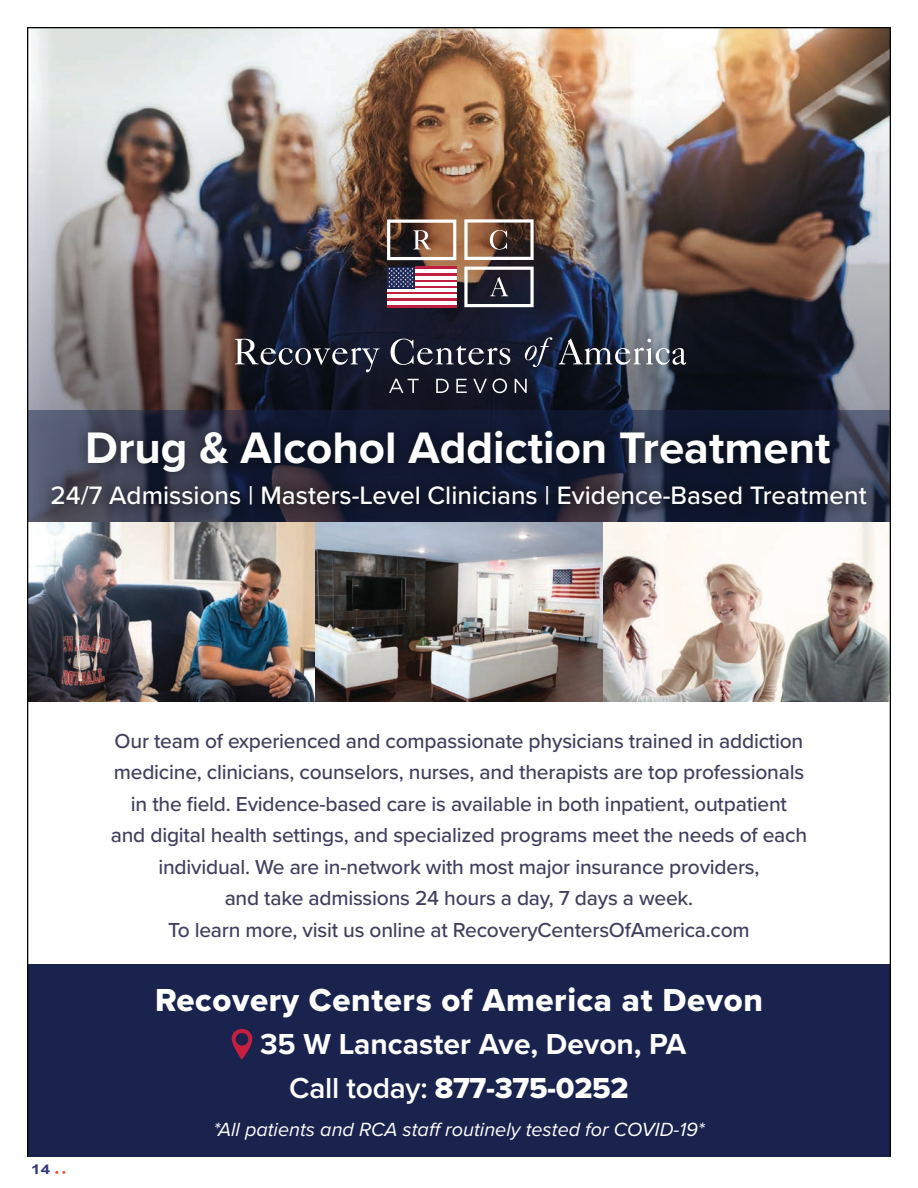
<style>
.page{position:relative;width:918px;height:1188px;background:#fff}
.page>*{position:absolute;margin:0;border:0;box-sizing:border-box;transform-origin:0 0}
.t1{font:700 45.75px "Proxima Nova";color:#fff}
.t2{font:33px "Proxima Nova Extrabld";letter-spacing:.02em;color:#fff}
.t3{font:700 30px "Proxima Nova";color:#fff}
.t4{font:30px "Proxima Nova Extrabld";letter-spacing:-.01em;color:#fff}
.t5{font:500 26.1px "Proxima Nova";color:#fff}
.t6{font:500 21px/31.5px "Proxima Nova";letter-spacing:-.01em;color:#403f5e;text-align:center}
.t7{font:italic 19.8px "Proxima Nova";color:#fff}
.t8{font:700 13.5px "Arial";color:#363a74;scale:1.25 1}
.s1{font-family:"Proxima Nova";font-weight:600}
</style>
<div class="page">
<img style="left:27px;top:27px;width:864px;height:1129px">
<hr style="left:415px;top:267px;width:41px;height:3px;background:#c01f42">
<hr style="left:415px;top:273px;width:41px;height:3px;background:#c01f42">
<hr style="left:415px;top:279px;width:41px;height:3px;background:#c01f42">
<hr style="left:415px;top:285px;width:41px;height:3px;background:#c01f42">
<hr style="left:387px;top:292px;width:69px;height:3px;background:#c01f42">
<hr style="left:387px;top:298px;width:69px;height:3px;background:#c01f42">
<hr style="left:387px;top:304px;width:69px;height:3px;background:#c01f42">
<hr style="left:415px;top:270px;width:41px;height:3px;background:#fff">
<hr style="left:415px;top:276px;width:41px;height:3px;background:#fff">
<hr style="left:415px;top:282px;width:41px;height:3px;background:#fff">
<hr style="left:387px;top:288px;width:69px;height:4px;background:#fff">
<hr style="left:387px;top:295px;width:69px;height:3px;background:#fff">
<hr style="left:387px;top:301px;width:69px;height:3px;background:#fff">
<div style="left:387px;top:267px;width:28px;height:21px;background:#1e2856"></div>
<svg style="left:388px;top:268px;width:26px;height:19px"></svg>
<svg style="left:235px;top:339px;width:145px;height:33px;background:#393d4b"></svg>
<svg style="left:391px;top:339px;width:119px;height:26px;background:#454856"></svg>
<svg style="left:559px;top:338px;width:127px;height:27px;background:#5e6470"></svg>
<svg style="left:525px;top:337px;width:27px;height:30px"></svg>
<svg style="left:387px;top:220px;width:69px;height:40px"></svg>
<svg style="left:464px;top:219px;width:70px;height:41px"></svg>
<svg style="left:464px;top:267px;width:70px;height:40px"></svg>
<svg style="left:389px;top:379px;width:30px;height:14px"></svg>
<svg style="left:436px;top:379px;width:13px;height:14px"></svg>
<svg style="left:456px;top:379px;width:11px;height:14px"></svg>
<svg style="left:473px;top:379px;width:34px;height:14px"></svg>
<svg style="left:515px;top:379px;width:12px;height:14px"></svg>
<h1 class="t1" style="left:85px;top:414px;width:747px">Drug &amp; Alcohol Addiction Treatment</h1>
<p class="t5" style="left:51px;top:476px;width:818px">24/7 Admissions | Masters-Level Clinicians | Evidence-Based Treatment</p>
<p class="t6" style="left:111px;top:724px;width:698px">Our team of experienced and compassionate physicians trained in addiction medicine, clinicians, counselors, nurses, and therapists are top professionals in the field. Evidence-based care is available in both inpatient, outpatient<br>and digital health settings, and specialized programs meet the needs of each individual. We are in-network with most major insurance providers,<br>and take admissions 24 hours a day, 7 days a week.<br>To learn more, visit us online at RecoveryCentersOfAmerica.com</p>
<h2 class="t2" style="left:155px;top:975px;width:609px">Recovery Centers of America at Devon</h2>
<h3 class="t3" style="left:260px;top:1021px;width:428px">35 W Lancaster Ave, Devon, PA</h3>
<p class="t8" style="left:31px;top:1160px;width:29px">14 <sub>•</sub> <sub>•</sub></p>
<h3 class="t4" style="left:289px;top:1065px;width:341px"><span class="s1">Call today:</span> 877-375-0252</h3>
<p class="t7" style="left:213px;top:1115px;width:493px">*All patients and RCA staff routinely tested for COVID-19*</p>
</div>
